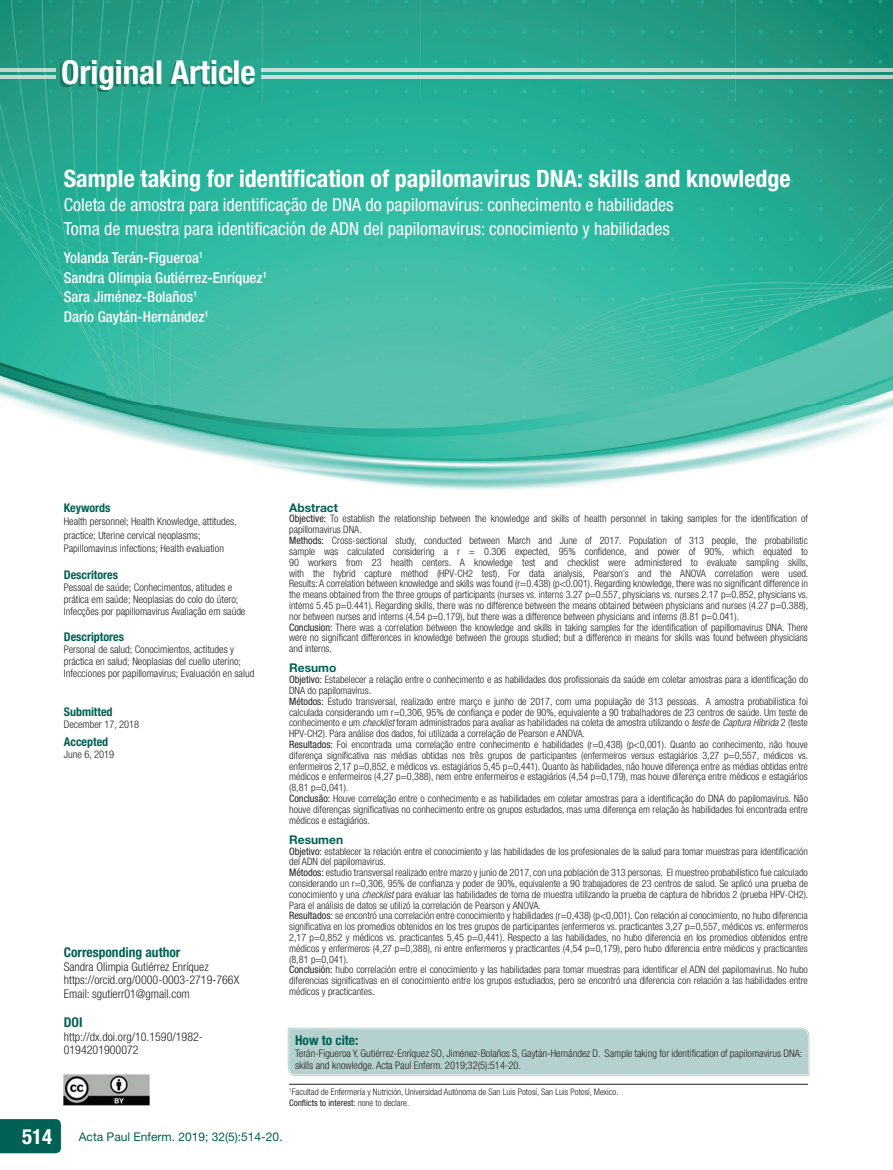
<style>
.page{position:relative;width:893px;height:1170px;background:#fff}
.page>*{position:absolute;margin:0;border:0;box-sizing:border-box;transform-origin:0 0}
.t1{font:700 condensed 33px "Helvetica Neue LT Std";color:#fff}
.t2{font:700 condensed 24px "Helvetica Neue LT Std";color:#fff}
.t3{font:700 condensed 21px "Helvetica Neue LT Std";color:#fff}
.t4{font:condensed 18px/24px "Helvetica Neue LT Std";color:#fff}
.t5{font:500 condensed 15px/19.5px "Helvetica Neue LT Std";color:#fff}
.t6{font:700 condensed 13.5px "Helvetica Neue LT Std";color:#006053}
.t7{font:300 condensed 12px/13.5px "Helvetica Neue LT Std";color:#231f20}
.t8{font:700 condensed 12px "Helvetica Neue LT Std";color:#006053}
.t9{font:12px "Helvetica Neue LT Std";color:#006053}
.t10{font:700 12px "Helvetica Neue LT Std";color:#006053}
.t11{font:300 condensed 10.5px/12px "Helvetica Neue LT Std";color:#231f20}
.t12{font:300 condensed 10.2px/10.8px "Helvetica Neue LT Std";color:#231f20}
.t13{font:300 condensed 9px/10.5px "Helvetica Neue LT Std";color:#231f20}
.s1{font-weight:400}
.s2{font-style:italic}
</style>
<div class="page">
<div style="left:0;top:1119px;width:61px;height:34px;background:#006053"></div>
<img style="left:0;top:0;width:893px;height:490px">
<img style="left:0;top:75px;width:56px;height:4px">
<img style="left:0;top:68px;width:56px;height:4px">
<hr style="left:289px;top:1083px;width:519px;height:1px;background:#231f20">
<img style="left:64px;top:1074px;width:86px;height:31px">
<svg style="left:287px;top:1027px;width:523px;height:49px;background:#b7d2d0"></svg>
<img style="left:60px;top:62px;width:193px;height:30px">
<img style="left:262px;top:75px;width:631px;height:4px">
<img style="left:262px;top:68px;width:631px;height:4px">
<h1 class="t1" style="left:61px;top:52px;width:196px">Original Article</h1>
<h2 class="t2" style="left:64px;top:164px;width:728px">Sample taking for identification of papilomavirus DNA: skills and knowledge</h2>
<h3 class="t4" style="left:64px;top:193px;width:611px">Coleta de amostra para identificação de DNA do papilomavírus: conhecimento e habilidades<br>Toma de muestra para identificación de ADN del papilomavirus: conocimiento y habilidades</h3>
<h3 class="t5" style="left:64px;top:248px;width:205px">Yolanda Terán-Figueroa<sup>1<br></sup>Sandra Olimpia Gutiérrez-Enríquez<sup>1<br></sup>Sara Jiménez-Bolaños<sup>1<br></sup>Darío Gaytán-Hernández<sup>1</sup></h3>
<p class="t8" style="left:64px;top:500px;width:48px">Keywords</p>
<p class="t11" style="left:64px;top:514px;width:175px;line-height:13.5px">Health personnel; Health Knowledge, attitudes, practice; Uterine cervical neoplasms;<br>Papillomavirus infections; Health evaluation</p>
<p class="t8" style="left:64px;top:567px;width:56px">Descritores</p>
<p class="t11" style="left:64px;top:581px;width:183px">Pessoal de saúde; Conhecimentos, atitudes e prática em saúde; Neoplasias do colo do útero;<br>Infecções por papillomavirus Avaliação em saúde</p>
<p class="t8" style="left:64px;top:629px;width:62px">Descriptores</p>
<p class="t11" style="left:64px;top:643px;width:192px">Personal de salud; Conocimientos, actitudes y práctica en salud; Neoplasias del cuello uterino;<br>Infecciones por papillomavirus; Evaluación en salud</p>
<p class="t8" style="left:64px;top:704px;width:50px">Submitted</p>
<p class="t11" style="left:64px;top:718px;width:77px">December 17, 2018</p>
<p class="t8" style="left:64px;top:734px;width:46px">Accepted</p>
<p class="t11" style="left:64px;top:748px;width:52px">June 6, 2019</p>
<h3 class="t6" style="left:64px;top:944px;width:118px">Corresponding author</h3>
<p class="t7" style="left:64px;top:959px;width:177px">Sandra Olimpia Gutiérrez Enríquez https://orcid.org/0000-0003-2719-766X<br>Email: sgutierr01@gmail.com</p>
<h3 class="t6" style="left:64px;top:1014px;width:20px">DOI</h3>
<p class="t7" style="left:64px;top:1029px;width:141px">http://dx.doi.org/10.1590/1982-<br>0194201900072</p>
<p class="t10" style="left:289px;top:500px;width:50px">Abstract</p>
<p class="t12" style="left:289px;top:513px;width:521px"><span class="s1">Objective:</span> To establish the relationship between the knowledge and skills of health personnel in taking samples for the identification of papillomavirus DNA.<br><span class="s1">Methods:</span> Cross-sectional study, conducted between March and June of 2017. Population of 313 people, the probabilistic sample was calculated considering a r = 0.306 expected, 95% confidence, and power of 90%, which equated to 90 workers from 23 health centers. A knowledge test and checklist were administered to evaluate sampling skills, with the hybrid capture method (HPV-CH2 test). For data analysis, Pearson’s and the ANOVA correlation were used.<br>Results: A correlation between knowledge and skills was found (r=0.438) (p&lt;0.001). Regarding knowledge, there was no significant difference in the means obtained from the three groups of participants (nurses vs. interns 3.27 p=0.557, physicians vs. nurses 2.17 p=0.852, physicians vs. interns 5.45 p=0.441). Regarding skills, there was no difference between the means obtained between physicians and nurses (4.27 p=0.388), nor between nurses and interns (4.54 p=0.179), but there was a difference between physicians and interns (8.81 p=0.041).<br><span class="s1">Conclusion:</span> There was a correlation between the knowledge and skills in taking samples for the identification of papillomavirus DNA. There were no significant differences in knowledge between the groups studied; but a difference in means for skills was found between physicians and interns.</p>
<p class="t10" style="left:289px;top:660px;width:49px">Resumo</p>
<p class="t12" style="left:289px;top:674px;width:521px"><span class="s1">Objetivo:</span> Estabelecer a relação entre o conhecimento e as habilidades dos profissionais da saúde em coletar amostras para a identificação do DNA do papilomavírus.<br><span class="s1">Métodos:</span> Estudo transversal, realizado entre março e junho de 2017, com uma população de 313 pessoas. A amostra probabilística foi calculada considerando um r=0,306, 95% de confiança e poder de 90%, equivalente a 90 trabalhadores de 23 centros de saúde. Um teste de conhecimento e um <span class="s2">checklist</span> foram administrados para avaliar as habilidades na coleta de amostra utilizando o <span class="s2">teste</span> de <span class="s2">Captura Híbrida</span> 2 (teste HPV-CH2). Para análise dos dados, foi utilizada a correlação de Pearson e ANOVA.<br><span class="s1">Resultados:</span> Foi encontrada uma correlação entre conhecimento e habilidades (r=0,438) (p&lt;0,001). Quanto ao conhecimento, não houve diferença significativa nas médias obtidas nos três grupos de participantes (enfermeiros versus estagiários 3,27 p=0,557, médicos vs. enfermeiros 2,17 p=0,852, e médicos vs. estagiários 5,45 p=0,441). Quanto às habilidades, não houve diferença entre as médias obtidas entre médicos e enfermeiros (4,27 p=0,388), nem entre enfermeiros e estagiários (4,54 p=0,179), mas houve diferença entre médicos e estagiários (8,81 p=0,041).<br><span class="s1">Conclusão:</span> Houve correlação entre o conhecimento e as habilidades em coletar amostras para a identificação do DNA do papilomavírus. Não houve diferenças significativas no conhecimento entre os grupos estudados, mas uma diferença em relação às habilidades foi encontrada entre médicos e estagiários.</p>
<p class="t10" style="left:289px;top:832px;width:55px">Resumen</p>
<p class="t12" style="left:289px;top:845px;width:521px"><span class="s1">Objetivo:</span> establecer la relación entre el conocimiento y las habilidades de los profesionales de la salud para tomar muestras para identificación del ADN del papilomavirus.<br><span class="s1">Métodos:</span> estudio transversal realizado entre marzo y junio de 2017, con una población de 313 personas. El muestreo probabilístico fue calculado considerando un r=0,306, 95% de confianza y poder de 90%, equivalente a 90 trabajadores de 23 centros de salud. Se aplicó una prueba de conocimiento y una <span class="s2">checklist</span> para evaluar las habilidades de toma de muestra utilizando la prueba de captura de híbridos 2 (prueba HPV-CH2).<br>Para el análisis de datos se utilizó la correlación de Pearson y ANOVA.<br><span class="s1">Resultados:</span> se encontró una correlación entre conocimiento y habilidades (r=0,438) (p&lt;0,001). Con relación al conocimiento, no hubo diferencia significativa en los promedios obtenidos en los tres grupos de participantes (enfermeros vs. practicantes 3,27 p=0,557, médicos vs. enfermeros 2,17 p=0,852 y médicos vs. practicantes 5,45 p=0,441). Respecto a las habilidades, no hubo diferencia en los promedios obtenidos entre médicos y enfermeros (4,27 p=0,388), ni entre enfermeros y practicantes (4,54 p=0,179), pero hubo diferencia entre médicos y practicantes (8,81 p=0,041).<br><span class="s1">Conclusión:</span> hubo correlación entre el conocimiento y las habilidades para tomar muestras para identificar el ADN del papilomavirus. No hubo diferencias significativas en el conocimiento entre los grupos estudiados, pero se encontró una diferencia con relación a las habilidades entre médicos y practicantes.</p>
<h3 class="t6" style="left:295px;top:1031px;width:65px">How to cite:</h3>
<p class="t11" style="left:295px;top:1046px;width:509px">Terán-Figueroa Y, Gutiérrez-Enríquez SO, Jiménez-Bolaños S, Gaytán-Hernández D. Sample taking for identification of papilomavirus DNA: skills and knowledge. Acta Paul Enferm. 2019;32(5):514-20.</p>
<p class="t13" style="left:289px;top:1086px;width:331px"><sup>1</sup>Facultad de Enfermería y Nutrición, Universidad Autónoma de San Luis Potosí, San Luis Potosí, Mexico.<br><span class="s1">Conflicts to interest:</span> none to declare.</p>
<h3 class="t3" style="left:22px;top:1123px;width:32px">514</h3>
<p class="t9" style="left:79px;top:1129px;width:205px">Acta Paul Enferm. 2019; 32(5):514-20.</p>
</div>
